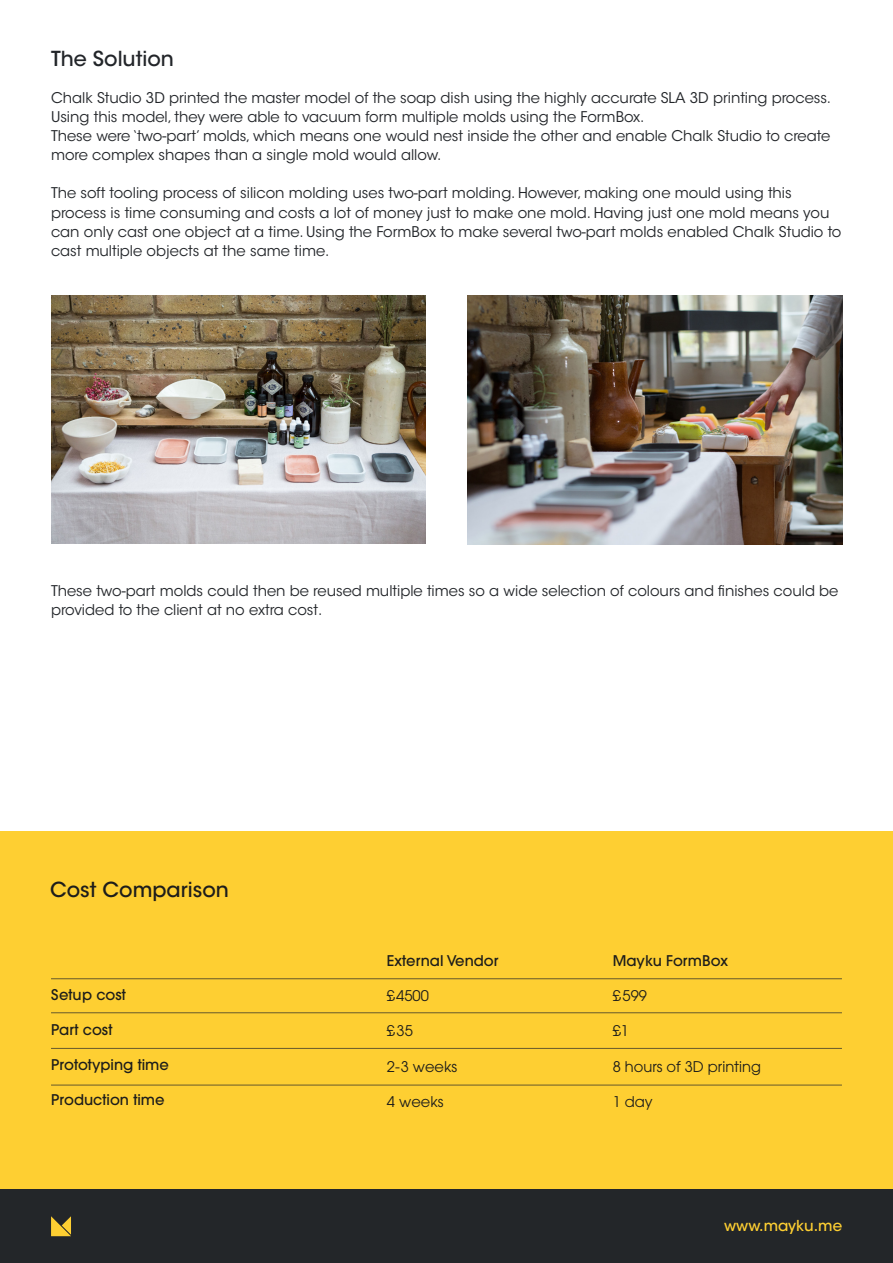
<style>
.page{position:relative;width:893px;height:1263px;background:#fff}
.page>*{position:absolute;margin:0;border:0;box-sizing:border-box;transform-origin:0 0}
.t1{font:500 20.55px "ITC Avant Garde Std";color:#1d1d1b}
.t2{font:500 20.55px "ITC Avant Garde Std";color:#222529}
.t3{font:500 15px "ITC Avant Garde Std";color:#fecf32}
.t4{font:14.7px/19px "ITC Avant Garde Std";color:#222529}
.t5{font:500 14.7px "ITC Avant Garde Pro";color:#1d1d1b}
.t6{font:14.7px "ITC Avant Garde Pro";color:#1d1d1b}
</style>
<div class="page">
<img style="left:468px;top:295px;width:374px;height:250px">
<img style="left:51px;top:296px;width:374px;height:248px">
<div style="left:0;top:1189px;width:893px;height:74px;background:#232629"></div>
<svg style="left:51px;top:1216px;width:20px;height:20px"></svg>
<div style="left:0;top:831px;width:893px;height:358px;background:#fecf32"></div>
<hr style="left:51px;top:1012px;width:791px;height:1px;background:#222529">
<hr style="left:51px;top:1048px;width:791px;height:1px;background:#222529">
<hr style="left:51px;top:1085px;width:791px;height:1px;background:#222529">
<hr style="left:51px;top:978px;width:791px;height:1px;background:#222529">
<p class="t2" style="left:51px;top:46px;width:124px">The Solution</p>
<p class="t4" style="left:51px;top:88px;width:782px">Chalk Studio 3D printed the master model of the soap dish using the highly accurate SLA 3D printing process.<br>Using this model, they were able to vacuum form multiple molds using the FormBox.</p>
<p class="t4" style="left:51px;top:126px;width:781px">These were ‘two-part’ molds, which means one would nest inside the other and enable Chalk Studio to create more complex shapes than a single mold would allow.</p>
<p class="t4" style="left:51px;top:184px;width:792px">The soft tooling process of silicon molding uses two-part molding. However, making one mould using this process is time consuming and costs a lot of money just to make one mold. Having just one mold means you can only cast one object at a time. Using the FormBox to make several two-part molds enabled Chalk Studio to cast multiple objects at the same time.</p>
<p class="t4" style="left:51px;top:581px;width:789px">These two-part molds could then be reused multiple times so a wide selection of colours and finishes could be provided to the client at no extra cost.</p>
<p class="t1" style="left:50px;top:877px;width:180px">Cost Comparison</p>
<p class="t5" style="left:51px;top:985px;width:76px">Setup cost</p>
<p class="t5" style="left:51px;top:1020px;width:63px">Part cost</p>
<p class="t5" style="left:51px;top:1055px;width:119px">Prototyping time</p>
<p class="t5" style="left:51px;top:1090px;width:115px">Production time</p>
<p class="t5" style="left:387px;top:951px;width:113px">External Vendor</p>
<p class="t6" style="left:387px;top:986px;width:43px">£4500</p>
<p class="t6" style="left:387px;top:1022px;width:27px">£35</p>
<p class="t6" style="left:387px;top:1057px;width:72px">2-3 weeks</p>
<p class="t6" style="left:387px;top:1092px;width:58px">4 weeks</p>
<p class="t5" style="left:613px;top:951px;width:117px">Mayku FormBox</p>
<p class="t6" style="left:613px;top:986px;width:36px">£599</p>
<p class="t6" style="left:613px;top:1022px;width:18px">£1</p>
<p class="t6" style="left:613px;top:1057px;width:150px">8 hours of 3D printing</p>
<p class="t6" style="left:613px;top:1092px;width:42px">1 day</p>
<h2 class="t3" style="left:724px;top:1216px;width:120px">www.mayku.me</h2>
</div>
